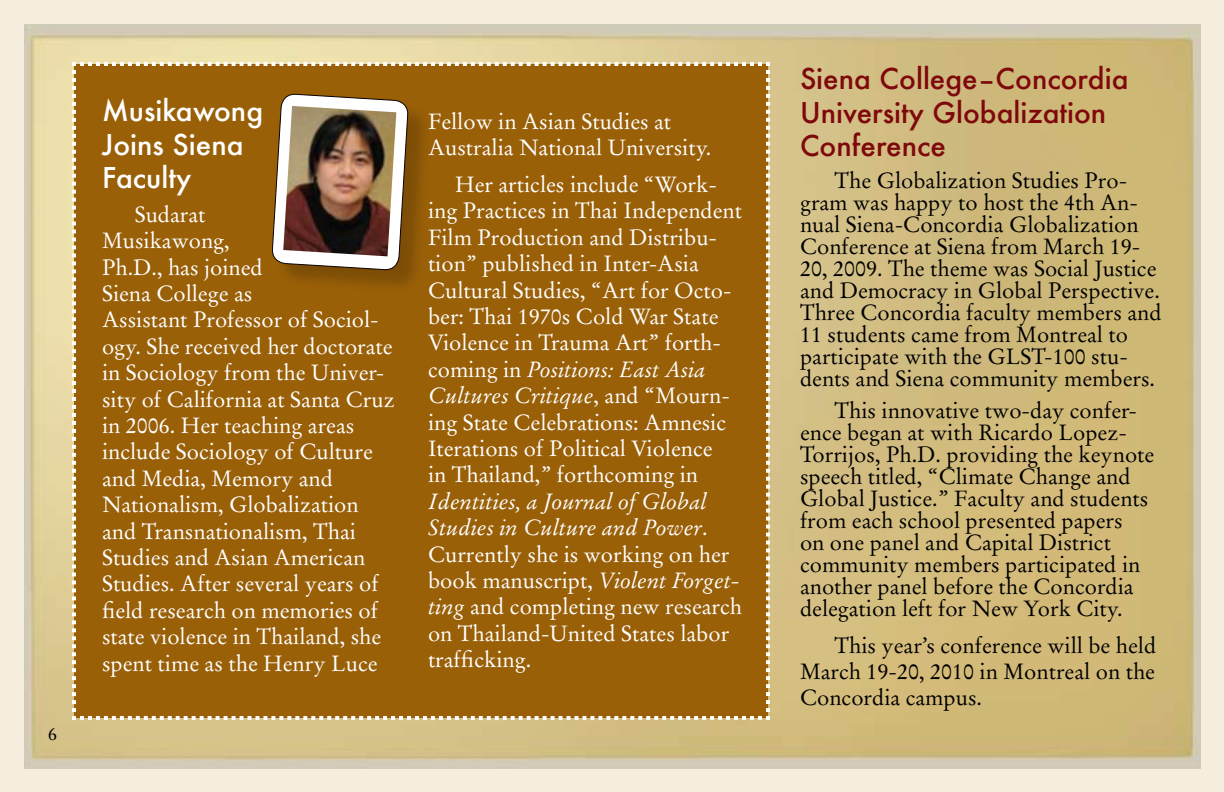
<style>
.page{position:relative;width:1224px;height:792px;background:#f5eede}
.page>*{position:absolute;margin:0;border:0;box-sizing:border-box;transform-origin:0 0}
.t1{font:500 28px/33.6px "Futura";color:#7e080a}
.t2{font:500 28px/33.6px "Futura";color:#fff}
.t3{font:22px/26.4px "Stempel Garamond LT Std";color:#fff}
.t4{font:22px/22px "Stempel Garamond LT Std";color:#000}
.t5{font:18px "Stempel Garamond LT Std";color:#000}
.s1{font-style:italic}
</style>
<div class="page">
<img style="left:24px;top:24px;width:1177px;height:744px">
<div style="left:72px;top:62px;width:698px;height:658px;background:#9a6008"></div>
<img style="left:283px;top:106px;width:113px;height:150px">
<p class="t5" style="left:48px;top:723px;width:10px">6</p>
<p class="t2" style="left:102px;top:94px;width:163px">Musikawong<br>Joins Siena<br>Faculty</p>
<p class="t3" style="left:102px;top:201px;width:294px;text-indent:33px">Sudarat<br>Musikawong,<br>Ph.D., has joined<br>Siena College as<br>Assistant Professor of Sociol&shy;ogy. She received her doctorate in Sociology from the Univer&shy;sity of California at Santa Cruz in 2006. Her teaching areas include Sociology of Culture and Media, Memory and<br>Nationalism, Globalization and Transnationalism, Thai<br>Studies and Asian American<br>Studies. After several years of field research on memories of state violence in Thailand, she spent time as the Henry Luce</p>
<p class="t3" style="left:428px;top:108px;width:285px">Fellow in Asian Studies at<br>Australia National University.</p>
<p class="t3" style="left:428px;top:171px;width:316px;text-indent:27px">Her articles include “Work&shy;ing Practices in Thai Independent<br>Film Production and Distribu&shy;tion” published in Inter-Asia<br>Cultural Studies, “Art for Octo&shy;ber: Thai 1970s Cold War State<br>Violence in Trauma Art” forth&shy;coming in <span class="s1">Positions: East Asia<br>Cultures Critique</span>, and “Mourn&shy;ing State Celebrations: Amnesic<br>Iterations of Political Violence<br>in Thailand,” forthcoming in</p>
<p class="t3" style="left:428px;top:488px;width:316px"><span class="s1">Identities, a Journal of Global<br>Studies in Culture and Power</span>.<br>Currently she is working on her book manuscript, <span class="s1">Violent Forget&shy;ting</span> and completing new research on Thailand-United States labor trafficking.</p>
<p class="t1" style="left:800px;top:62px;width:330px">Siena College–Concordia<br>University Globalization<br>Conference</p>
<p class="t4" style="left:800px;top:170px;width:363px;text-indent:35px">The Globalization Studies Pro&shy;gram was happy to host the 4th An&shy;nual Siena-Concordia Globalization Conference at Siena from March 19- 20, 2009. The theme was Social Justice and Democracy in Global Perspective.<br>Three Concordia faculty members and 11 students came from Montreal to participate with the GLST-100 stu&shy;dents and Siena community members.</p>
<p class="t4" style="left:800px;top:400px;width:356px;text-indent:35px">This innovative two-day confer&shy;ence began at with Ricardo Lopez-Torrijos, Ph.D. providing the keynote speech titled, “Climate Change and Global Justice.” Faculty and students from each school presented papers<br>on one panel and Capital District community members participated in another panel before the Concordia delegation left for New York City.</p>
<p class="t4" style="left:800px;top:632px;width:358px;line-height:26.4px;text-align:justify;text-indent:35px">This year’s conference will be held March 19-20, 2010 in Montreal on the Concordia campus.</p>
</div>
